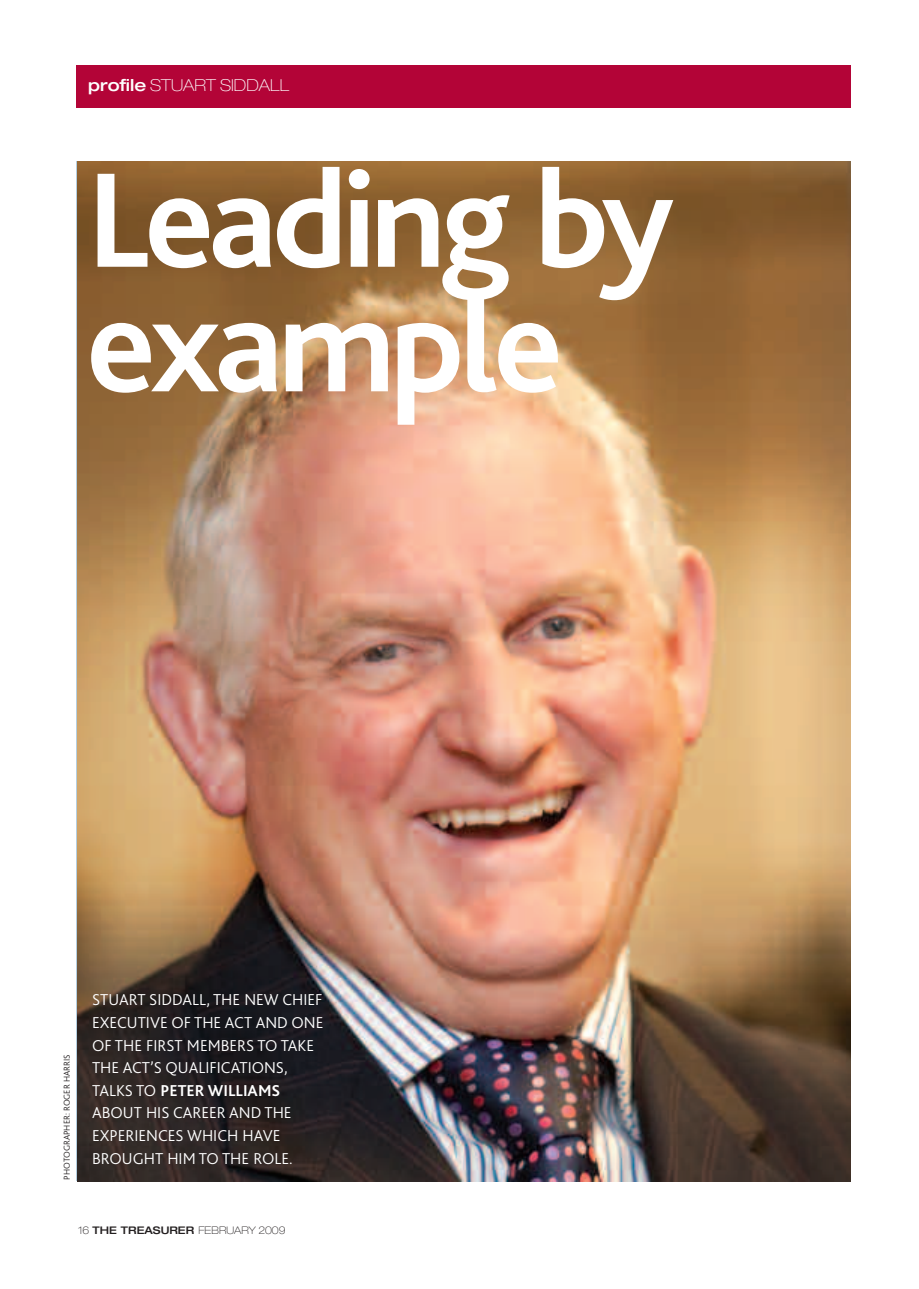
<style>
.page{position:relative;width:919px;height:1289px;background:#fff}
.page>*{position:absolute;margin:0;border:0;box-sizing:border-box;transform-origin:0 0}
.t1{font:700 141px/124.5px "Bliss 2";letter-spacing:-.04em;color:#fff}
.t2{font:300 16.5px/22.5px "Bliss 2";color:#fff}
.t3{font:100 expanded 16.5px "Helvetica Neue";color:#fff}
.t4{font:100 expanded 10.5px "Helvetica Neue";color:#231f20}
.t5{font:300 9px "Bliss 2";color:#231f20}
.s1{font-weight:500}
.s2{font-weight:700}
</style>
<div class="page">
<img style="left:77px;top:162px;width:773px;height:1018px">
<div style="left:77px;top:65px;width:773px;height:42px;background:#b30437"></div>
<p class="t3" style="left:88px;top:79px;width:202px"><span class="s1">profile</span> STUART SIDDALL</p>
<h1 class="t1" style="left:86px;top:171px;width:589px">Leading by example</h1>
<p class="t5" style="left:64px;top:1179px;width:126px;rotate:-90deg">PHOTOGRAPHER: ROGER HARRIS</p>
<p class="t2" style="left:92px;top:990px;width:233px">STUART SIDDALL, THE NEW CHIEF<br>EXECUTIVE OF THE ACT AND ONE<br>OF THE FIRST MEMBERS TO TAKE<br>THE ACT’S QUALIFICATIONS,<br>TALKS TO <span class="s2">PETER WILLIAMS<br></span>ABOUT HIS CAREER AND THE<br>EXPERIENCES WHICH HAVE<br>BROUGHT HIM TO THE ROLE.</p>
<p class="t4" style="left:78px;top:1226px;width:209px">16 <span class="s1">THE TREASURER</span> FEBRUARY 2009</p>
</div>
